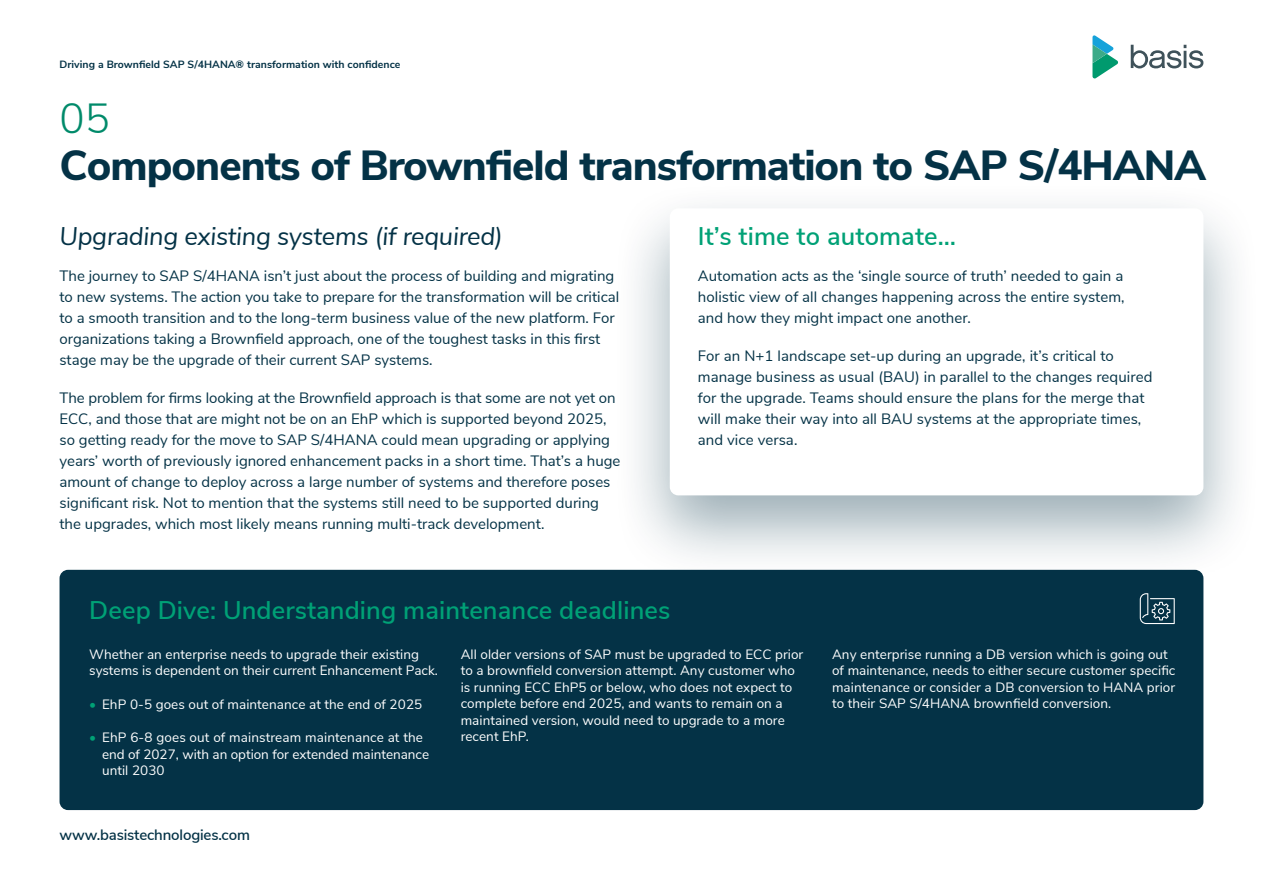
<style>
.page{position:relative;width:1263px;height:893px;background:#fff}
.page>*{position:absolute;margin:0;border:0;box-sizing:border-box;transform-origin:0 0}
.t1{font:800 42px "Nunito Sans";letter-spacing:-.02em;color:#043246}
.t2{font:300 42px "Nunito Sans";color:#008a6a}
.t3{font:600 25.5px "Nunito Sans";letter-spacing:.005em;color:#00a176}
.t4{font:italic 25.5px "Nunito Sans";letter-spacing:-.01em;color:#043246}
.body{font:15px/21px "Nunito Sans";color:#043246}
.t5{font:600 15px "Nunito Sans";letter-spacing:-.01em;color:#043246}
.body-2{font:13.5px/16.5px "Nunito Sans";letter-spacing:.005em;color:#fff}
.t6{font:700 10.5px "Nunito Sans";letter-spacing:.005em;color:#043246}
.s1{color:#00a176}
</style>
<div class="page">
<div style="left:613px;top:181px;width:648px;height:401px;background:#043246;opacity:.4"></div>
<div style="left:670px;top:208px;width:533px;height:287px;background:#fff;border-radius:9px"></div>
<div style="left:60px;top:570px;width:1143px;height:240px;background:#043246;border-radius:9px"></div>
<svg style="left:1140px;top:593px;width:35px;height:31px"></svg>
<svg style="left:1092px;top:35px;width:26px;height:43px"></svg>
<svg style="left:1131px;top:45px;width:72px;height:23px"></svg>
<p class="t6" style="left:60px;top:57px;width:342px">Driving a Brownfield SAP S/4HANA® transformation with confidence</p>
<p class="t2" style="left:60px;top:88px;width:52px">05</p>
<p class="t1" style="left:60px;top:134px;width:1148px">Components of Brownfield transformation to SAP S/4HANA</p>
<p class="t4" style="left:60px;top:217px;width:445px">Upgrading existing systems (if required)</p>
<p class="body" style="left:60px;top:264px;width:561px">The journey to SAP S/4HANA isn’t just about the process of building and migrating to new systems. The action you take to prepare for the transformation will be critical to a smooth transition and to the long-term business value of the new platform. For organizations taking a Brownfield approach, one of the toughest tasks in this first stage may be the upgrade of their current SAP systems.</p>
<p class="body" style="left:60px;top:386px;width:562px">The problem for firms looking at the Brownfield approach is that some are not yet on ECC, and those that are might not be on an EhP which is supported beyond 2025, so getting ready for the move to SAP S/4HANA could mean upgrading or applying years’ worth of previously ignored enhancement packs in a short time. That’s a huge amount of change to deploy across a large number of systems and therefore poses significant risk. Not to mention that the systems still need to be supported during the upgrades, which most likely means running multi-track development.</p>
<p class="t3" style="left:89px;top:591px;width:583px">Deep Dive: Understanding maintenance deadlines</p>
<p class="t3" style="left:698px;top:217px;width:260px">It’s time to automate…</p>
<p class="body" style="left:698px;top:264px;width:428px;text-align:justify">Automation acts as the ‘single source of truth’ needed to gain a holistic view of all changes happening across the entire system, and how they might impact one another.</p>
<p class="body" style="left:698px;top:344px;width:456px">For an N+1 landscape set-up during an upgrade, it’s critical to manage business as usual (BAU) in parallel to the changes required for the upgrade. Teams should ensure the plans for the merge that will make their way into all BAU systems at the appropriate times, and vice versa.</p>
<p class="body-2" style="left:89px;top:645px;width:350px">Whether an enterprise needs to upgrade their existing systems is dependent on their current Enhancement Pack.</p>
<p class="body-2" style="left:89px;top:695px;width:334px"><span class="s1">•</span> EhP 0-5 goes out of maintenance at the end of 2025</p>
<p class="body-2" style="left:102px;top:729px;width:329px;text-indent:-13px"><span class="s1">•</span> EhP 6-8 goes out of mainstream maintenance at the end of 2027, with an option for extended maintenance until 2030</p>
<p class="t5" style="left:60px;top:824px;width:192px">www.basistechnologies.com</p>
<p class="body-2" style="left:461px;top:645px;width:344px">All older versions of SAP must be upgraded to ECC prior to a brownfield conversion attempt. Any customer who is running ECC EhP5 or below, who does not expect to complete before end 2025, and wants to remain on a maintained version, would need to upgrade to a more recent EhP.</p>
<p class="body-2" style="left:832px;top:645px;width:345px">Any enterprise running a DB version which is going out of maintenance, needs to either secure customer specific maintenance or consider a DB conversion to HANA prior to their SAP S/4HANA brownfield conversion.</p>
</div>
